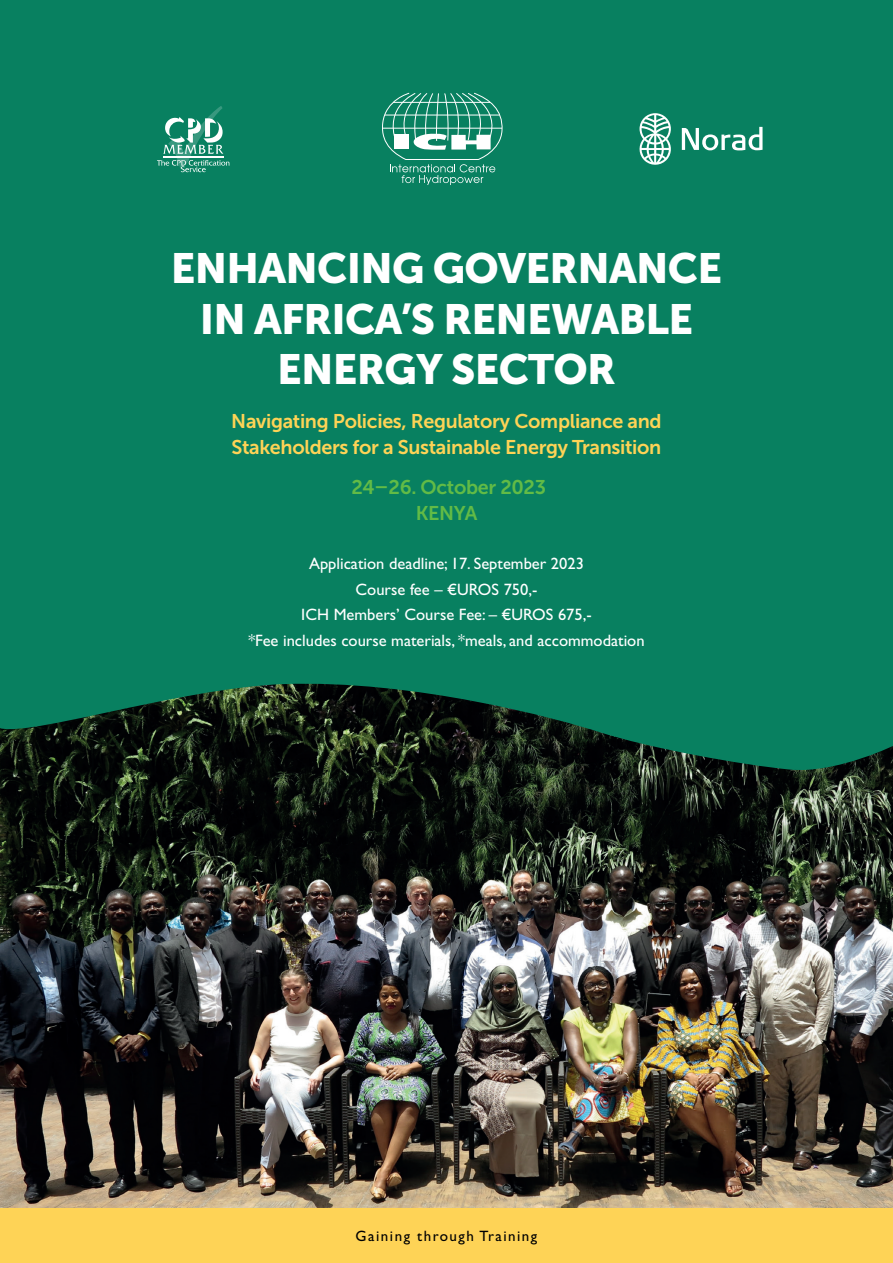
<style>
.page{position:relative;width:893px;height:1263px;background:#088060}
.page>*{position:absolute;margin:0;border:0;box-sizing:border-box;transform-origin:0 0}
.t1{font:42px/50.4px "Museo Sans 900";letter-spacing:-.015em;color:#fff;text-align:center}
.t2{font:19.8px/25.2px "Museo Sans 700";letter-spacing:-.015em;color:#fed356}
.t3{font:19.8px/25.2px "Museo Sans 700";letter-spacing:-.015em;color:#62bb46;text-align:center}
.t4{font:16.5px/25.5px "Gill Sans Std";color:#fff;text-align:center}
.t5{font:15px "Gill Sans Std";letter-spacing:.1em;color:#000001}
</style>
<div class="page">
<img style="left:0;top:774px;width:893px;height:435px">
<svg style="left:382px;top:93px;width:120px;height:92px"></svg>
<div style="left:394px;top:134px;width:15px;height:15px;background:#fff"></div>
<svg style="left:157px;top:106px;width:73px;height:66px"></svg>
<svg style="left:682px;top:127px;width:80px;height:23px"></svg>
<svg style="left:640px;top:113px;width:31px;height:52px"></svg>
<svg style="left:0;top:683px;width:893px;height:91px"></svg>
<div style="left:0;top:1209px;width:893px;height:54px;background:#fed356"></div>
<h1 class="t1" style="left:171px;top:243px;width:553px">ENHANCING GOVERNANCE<br>IN AFRICA’S RENEWABLE<br>ENERGY SECTOR</h1>
<p class="t2" style="left:231px;top:409px;width:432px">Navigating Policies, Regulatory Compliance and<br>Stakeholders for a Sustainable Energy Transition</p>
<p class="t3" style="left:351px;top:475px;width:196px">24–26. October 2023<br>KENYA</p>
<p class="t4" style="left:248px;top:551px;width:398px">Application deadline; 17. September 2023<br>Course fee – €UROS 750,-<br>ICH Members’ Course Fee: – €UROS 675,-<br>*Fee includes course materials, *meals, and accommodation</p>
<p class="t5" style="left:356px;top:1227px;width:183px">Gaining through Training</p>
</div>
